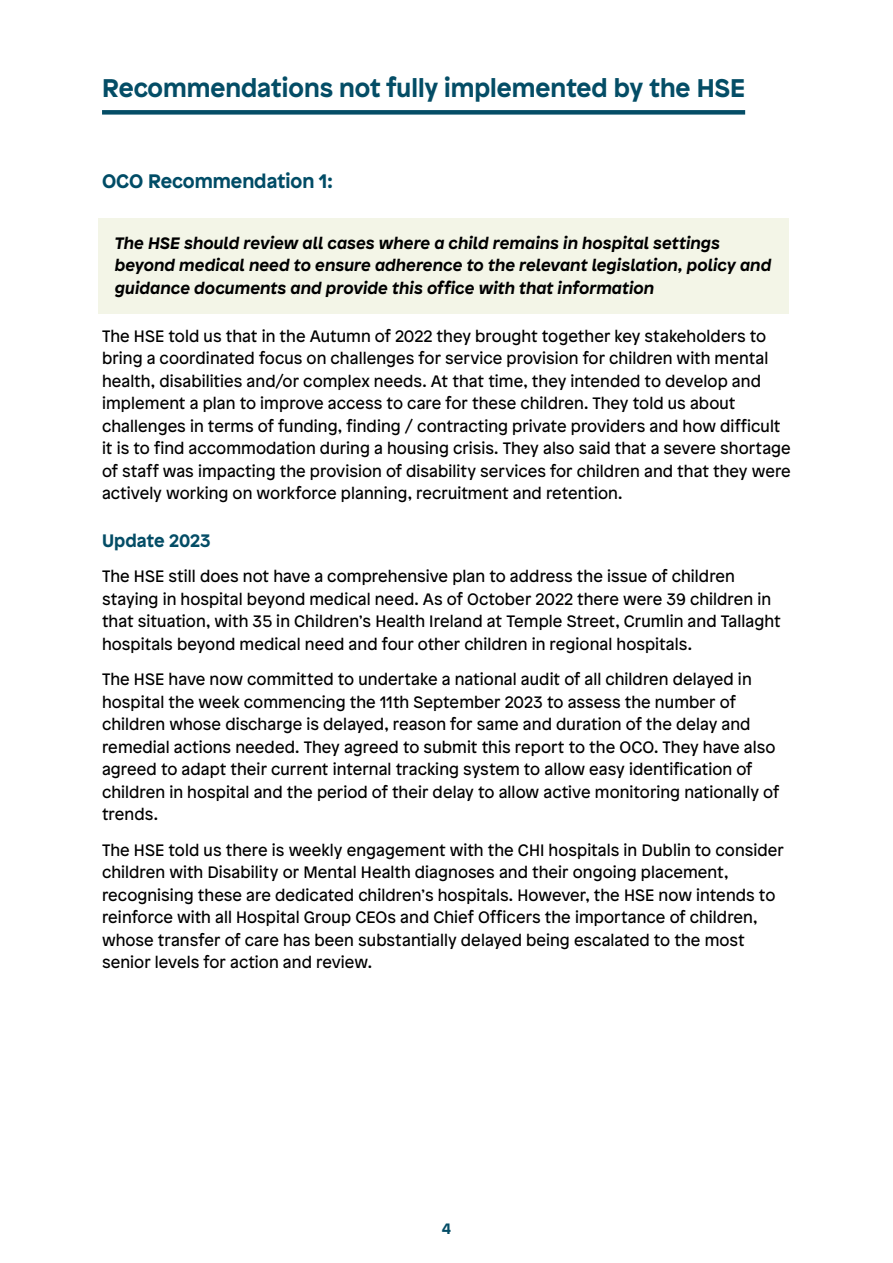
<style>
.page{position:relative;width:893px;height:1263px;background:#fff}
.page>*{position:absolute;margin:0;border:0;box-sizing:border-box;transform-origin:0 0}
.heading_underline{font:700 25.5px "Patron";color:#044d66}
.sub_heading{font:700 19.5px "Patron";color:#004c66}
.Sub_Heading_2{font:700 18px "Patron";color:#044d66}
.Body_copy{font:16.5px/22.5px "Patron";letter-spacing:.005em;color:#000}
.REcommendation_body{font:italic 700 16.5px/22.5px "Patron";letter-spacing:.005em;color:#000}
.t1{font:700 15px "Patron";color:#044d66}
</style>
<div class="page">
<div style="left:102px;top:110px;width:643px;height:5px;background:#044d66"></div>
<div style="left:98px;top:218px;width:690px;height:96px;background:#f3f5e7"></div>
<p class="heading_underline" style="left:102px;top:68px;width:645px">Recommendations not fully implemented by the HSE</p>
<p class="sub_heading" style="left:102px;top:165px;width:232px">OCO Recommendation 1:</p>
<p class="REcommendation_body" style="left:115px;top:230px;width:658px">The HSE should review all cases where a child remains in hospital settings beyond medical need to ensure adherence to the relevant legislation, policy and guidance documents and provide this office with that information</p>
<p class="Body_copy" style="left:102px;top:324px;width:690px">The HSE told us that in the Autumn of 2022 they brought together key stakeholders to bring a coordinated focus on challenges for service provision for children with mental health, disabilities and/or complex needs. At that time, they intended to develop and implement a plan to improve access to care for these children. They told us about challenges in terms of funding, finding / contracting private providers and how difficult it is to find accommodation during a housing crisis. They also said that a severe shortage of staff was impacting the provision of disability services for children and that they were actively working on workforce planning, recruitment and retention.</p>
<p class="Sub_Heading_2" style="left:102px;top:526px;width:110px">Update 2023</p>
<p class="Body_copy" style="left:102px;top:564px;width:680px">The HSE still does not have a comprehensive plan to address the issue of children staying in hospital beyond medical need. As of October 2022 there were 39 children in that situation, with 35 in Children’s Health Ireland at Temple Street, Crumlin and Tallaght hospitals beyond medical need and four other children in regional hospitals.</p>
<p class="Body_copy" style="left:102px;top:667px;width:678px">The HSE have now committed to undertake a national audit of all children delayed in hospital the week commencing the 11th September 2023 to assess the number of children whose discharge is delayed, reason for same and duration of the delay and remedial actions needed. They agreed to submit this report to the OCO. They have also agreed to adapt their current internal tracking system to allow easy identification of children in hospital and the period of their delay to allow active monitoring nationally of trends.</p>
<p class="Body_copy" style="left:102px;top:837px;width:683px">The HSE told us there is weekly engagement with the CHI hospitals in Dublin to consider children with Disability or Mental Health diagnoses and their ongoing placement, recognising these are dedicated children’s hospitals. However, the HSE now intends to reinforce with all Hospital Group CEOs and Chief Officers the importance of children, whose transfer of care has been substantially delayed being escalated to the most senior levels for action and review.</p>
<p class="t1" style="left:442px;top:1216px;width:11px">4</p>
</div>
